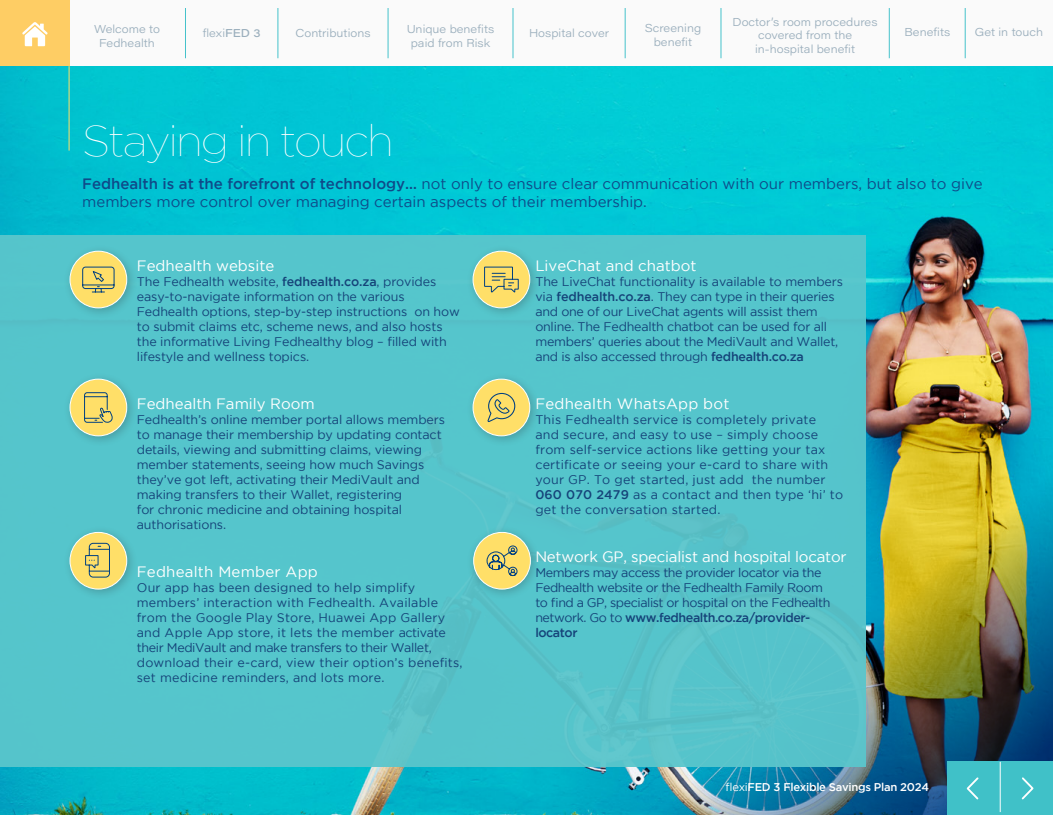
<style>
.page{position:relative;width:1053px;height:815px;background:#fff}
.page>*{position:absolute;margin:0;border:0;box-sizing:border-box;transform-origin:0 0}
.t1{font:100 43.75px "Gotham";letter-spacing:-.045em;color:#fff}
.t2{font:15px/18px "Gotham";color:#0f4a89}
.t3{font:15px "Gotham";color:#fff}
.t4{font:12.5px/15px "Gotham";letter-spacing:-.01em;color:#154379}
.t5{font:12.5px/15px "Gotham";letter-spacing:.015em;color:#154379}
.t6{font:12.5px/15px "Gotham";letter-spacing:-.035em;color:#154379}
.t7{font:11.25px/13.5px "Acumin Variable Concept";color:#9bafbd;text-align:center}
.t8{font:500 11.25px "Gotham";letter-spacing:-.025em;color:#fff}
.s1{font-weight:500}
.s2{font-weight:400}
</style>
<div class="page">
<div style="left:68px;top:0;width:984px;height:66px;background:#fafafa"></div>
<hr style="left:185px;top:8px;width:1px;height:50px;background:#45c2cb">
<hr style="left:278px;top:8px;width:1px;height:50px;background:#45c2cb">
<hr style="left:388px;top:8px;width:1px;height:50px;background:#45c2cb">
<hr style="left:512px;top:8px;width:1px;height:50px;background:#45c2cb">
<hr style="left:720px;top:8px;width:1px;height:50px;background:#45c2cb">
<hr style="left:889px;top:8px;width:1px;height:50px;background:#45c2cb">
<hr style="left:964px;top:8px;width:1px;height:50px;background:#45c2cb">
<hr style="left:625px;top:8px;width:1px;height:50px;background:#45c2cb">
<div style="left:0;top:0;width:69px;height:66px;background:#fecd64"></div>
<svg style="left:22px;top:22px;width:26px;height:24px"></svg>
<img style="left:0;top:66px;width:1052px;height:749px">
<img style="left:206px;top:360px;width:846px;height:455px">
<div style="left:947px;top:762px;width:105px;height:53px;background:#40c1c8"></div>
<svg style="left:966px;top:776px;width:68px;height:25px"></svg>
<hr style="left:999px;top:762px;width:1px;height:50px;background:#fff">
<div style="left:0;top:235px;width:865px;height:532px;background:#5ac6cc"></div>
<hr style="left:69px;top:66px;width:1px;height:85px;background:#ffdf68">
<div style="left:63px;top:244px;width:74px;height:75px;background:#231f20;opacity:.25"></div>
<div style="left:70px;top:251px;width:57px;height:57px;background:#ffdf68;border-radius:50%"></div>
<div style="left:70px;top:251px;width:57px;height:57px;border:1px solid #fff;border-radius:50%"></div>
<svg style="left:82px;top:266px;width:33px;height:27px"></svg>
<div style="left:63px;top:372px;width:74px;height:75px;background:#231f20;opacity:.25"></div>
<div style="left:70px;top:379px;width:57px;height:57px;background:#ffdf68;border-radius:50%"></div>
<div style="left:70px;top:379px;width:57px;height:57px;border:1px solid #fff;border-radius:50%"></div>
<svg style="left:84px;top:392px;width:29px;height:31px"></svg>
<div style="left:466px;top:244px;width:74px;height:75px;background:#231f20;opacity:.25"></div>
<div style="left:473px;top:251px;width:56px;height:57px;background:#ffdf68;border-radius:50%"></div>
<div style="left:472px;top:251px;width:58px;height:57px;border:1px solid #fff;border-radius:50%"></div>
<svg style="left:484px;top:266px;width:35px;height:27px"></svg>
<div style="left:63px;top:525px;width:74px;height:75px;background:#231f20;opacity:.25"></div>
<div style="left:70px;top:532px;width:57px;height:57px;background:#ffdf68;border-radius:50%"></div>
<div style="left:70px;top:532px;width:57px;height:58px;border:1px solid #fff;border-radius:50%"></div>
<svg style="left:85px;top:542px;width:25px;height:36px"></svg>
<div style="left:466px;top:525px;width:75px;height:75px;background:#231f20;opacity:.25"></div>
<div style="left:473px;top:532px;width:57px;height:57px;background:#ffdf68;border-radius:50%"></div>
<div style="left:473px;top:532px;width:58px;height:58px;border:1px solid #fff;border-radius:50%"></div>
<svg style="left:486px;top:545px;width:32px;height:31px"></svg>
<div style="left:466px;top:372px;width:74px;height:75px;background:#231f20;opacity:.25"></div>
<div style="left:473px;top:379px;width:56px;height:57px;background:#ffdf68;border-radius:50%"></div>
<div style="left:472px;top:379px;width:58px;height:57px;border:1px solid #fff;border-radius:50%"></div>
<svg style="left:487px;top:393px;width:28px;height:29px"></svg>
<p class="t7" style="left:529px;top:26px;width:81px">Hospital cover</p>
<p class="t7" style="left:644px;top:21px;width:58px">Screening benefit</p>
<p class="t7" style="left:732px;top:15px;width:146px">Doctor’s room procedures covered from the in-hospital benefit</p>
<p class="t7" style="left:904px;top:25px;width:47px">Benefits</p>
<p class="t7" style="left:94px;top:22px;width:67px">Welcome to<br>Fedhealth</p>
<p class="t7" style="left:203px;top:26px;width:59px">flexiFED 3</p>
<p class="t7" style="left:295px;top:26px;width:77px">Contributions</p>
<p class="t7" style="left:406px;top:22px;width:89px">Unique benefits</p>
<p class="t7" style="left:974px;top:25px;width:70px">Get in touch</p>
<p class="t7" style="left:411px;top:36px;width:81px">paid from Risk</p>
<p class="t1" style="left:82px;top:117px;width:313px">Staying in touch</p>
<p class="t2" style="left:82px;top:174px;width:902px"><span class="s1">Fedhealth is at the forefront of technology…</span> not only to ensure clear communication with our members, but also to give members more control over managing certain aspects of their membership.</p>
<p class="t3" style="left:137px;top:257px;width:139px">Fedhealth website</p>
<p class="t4" style="left:137px;top:274px;width:324px">The Fedhealth website, <span class="s1">fedhealth.co.za</span>, provides easy-to-navigate information on the various Fedhealth options, step-by-step instructions on how to submit claims etc, scheme news, and also hosts the informative Living Fedhealthy blog – filled with lifestyle and wellness topics.</p>
<p class="t3" style="left:137px;top:395px;width:179px">Fedhealth Family Room</p>
<p class="t4" style="left:137px;top:412px;width:309px">Fedhealth’s online member portal allows members to manage their membership by updating contact details, viewing and submitting claims, viewing member statements, seeing how much Savings they’ve got left, activating their MediVault and making transfers to their Wallet, registering<br>for chronic medicine and obtaining hospital authorisations.</p>
<p class="t3" style="left:137px;top:563px;width:182px">Fedhealth Member App</p>
<p class="t5" style="left:137px;top:580px;width:327px">Our app has been designed to help simplify members’ interaction with Fedhealth. Available from the Google Play Store, Huawei App Gallery and Apple App store, it lets the member activate their MediVault and make transfers to their Wallet, download their e-card, view their option’s benefits, set medicine reminders, and lots more.</p>
<p class="t3" style="left:535px;top:257px;width:163px">LiveChat and chatbot</p>
<p class="t4" style="left:535px;top:274px;width:309px">The LiveChat functionality is available to members via <span class="s1">fedhealth.co.za</span>. They can type in their queries and one of our LiveChat agents will assist them online. The Fedhealth chatbot can be used for all members’ queries about the MediVault and Wallet, and is also accessed through <span class="s1">fedhealth.co.za</span></p>
<p class="t3" style="left:535px;top:395px;width:195px">Fedhealth WhatsApp bot</p>
<p class="t5" style="left:535px;top:412px;width:309px">This Fedhealth service is completely private<br>and secure, and easy to use – simply choose from self-service actions like getting your tax certificate or seeing your e-card to share with your GP. To get started, just add the number <span class="s1">060 070 2479</span> as a contact and then type ‘hi’ to get the conversation started.</p>
<p class="t3" style="left:535px;top:548px;width:313px">Network GP, specialist and hospital locator</p>
<p class="t6" style="left:535px;top:565px;width:296px">Members may access the provider locator via the Fedhealth website or the Fedhealth Family Room to find a GP, specialist or hospital on the Fedhealth network. Go to <span class="s1">www.fedhealth.co.za/provider&shy;locator</span></p>
<p class="t8" style="left:725px;top:781px;width:205px"><span class="s2">flexi</span>FED 3 Flexible Savings Plan 2024</p>
</div>
